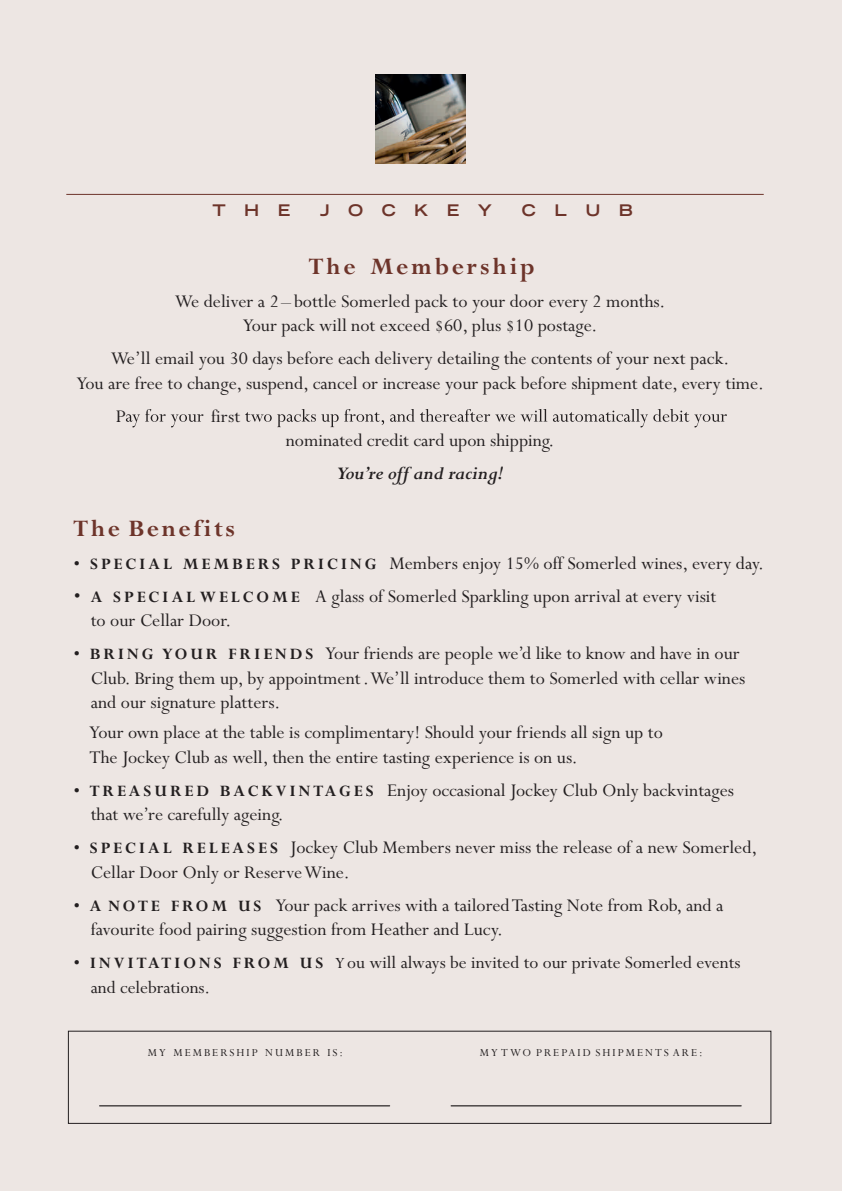
<style>
.page{position:relative;width:842px;height:1191px;background:#ede6e3}
.page>*{position:absolute;margin:0;border:0;box-sizing:border-box;transform-origin:0 0}
.t1{font:700 26px "Perpetua";letter-spacing:.105em;color:#6d342a}
.t2{font:20px/24.4px "Perpetua";color:#231f20}
.t3{font:italic 700 20px "Perpetua";color:#231f20}
.t4{font:19.6px/24.4px "Perpetua";color:#231f20}
.t5{font:700 expanded 16px "Trade Gothic LT";letter-spacing:1.15em;color:#6d342a}
.t6{font:12px "Perpetua";letter-spacing:.17em;color:#231f20}
.s1{font-weight:700;font-size:17.6px}
.s2{font-size:17.6px}
</style>
<div class="page">
<hr style="left:66px;top:194px;width:698px;height:1px;background:#6d342a">
<svg style="left:126px;top:409px;width:78px;height:18px"></svg>
<svg style="left:245px;top:409px;width:139px;height:18px"></svg>
<svg style="left:390px;top:409px;width:157px;height:13px"></svg>
<svg style="left:553px;top:409px;width:174px;height:18px"></svg>
<hr style="left:451px;top:1105px;width:290px;height:1px;background:#231f20">
<hr style="left:100px;top:1105px;width:290px;height:1px;background:#231f20">
<img style="left:376px;top:74px;width:90px;height:90px">
<p class="t5" style="left:212px;top:204px;width:79px">THE</p>
<p class="t5" style="left:320px;top:204px;width:173px">JOCKEY</p>
<p class="t5" style="left:522px;top:204px;width:113px">CLUB</p>
<h1 class="t1" style="left:309px;top:257px;width:228px">The Membership</h1>
<p class="t2" style="left:175px;top:291px;width:492px;text-align:center">We deliver a 2– bottle Somerled pack to your door every 2 months.<br>Your pack will not exceed $60, plus $10 postage.</p>
<p class="t2" style="left:76px;top:348px;width:689px;text-align:center">We’ll email you 30 days before each delivery detailing the contents of your next pack.<br>You are free to change, suspend, cancel or increase your pack before shipment date, every time.</p>
<p class="t2" style="left:116px;top:406px;width:11px">P</p>
<p class="t2" style="left:286px;top:430px;width:270px">nominated credit card upon shipping.</p>
<p class="t3" style="left:336px;top:466px;width:168px">You’re off and racing!</p>
<h1 class="t1" style="left:74px;top:519px;width:163px">The Benefits</h1>
<p class="t2" style="left:74px;top:553px;width:692px"><span class="s1">• S P E C I A L M E M B E R S P R I C I N G</span> Members enjoy 15% off Somerled wines, every day.</p>
<p class="t2" style="left:91px;top:586px;width:627px;text-indent:-17px">• <span class="s1">A S P E C I A L W E L C O M E</span> A glass of Somerled Sparkling upon arrival at every visit to our Cellar Door.</p>
<p class="t2" style="left:91px;top:643px;width:656px;text-indent:-17px"><span class="s1">• B R I N G YO U R F R I E N D S</span> Your friends are people we’d like to know and have in our<br>Club. Bring them up, by appointment.We’ll introduce them to Somerled with cellar wines and our signature platters.</p>
<p class="t2" style="left:89px;top:723px;width:575px">Your own place at the table is complimentary! Should your friends all sign up to<br>The Jockey Club as well, then the entire tasting experience is on us.</p>
<p class="t2" style="left:91px;top:780px;width:645px;text-indent:-17px"><span class="s1">• T R E A S U R E D B AC K V I N TAG E S</span> Enjoy occasional Jockey Club Only backvintages that we’re carefully ageing.</p>
<p class="t2" style="left:91px;top:838px;width:668px;text-indent:-17px"><span class="s1">• S P E C I A L R E L E A S E S</span> Jockey Club Members never miss the release of a new Somerled,<br>Cellar Door Only or Reserve Wine.</p>
<p class="t2" style="left:91px;top:895px;width:634px;text-indent:-17px"><span class="s1">• A N O T E F RO M U S</span> Your pack arrives with a tailored Tasting Note from Rob, and a favourite food pairing suggestion from Heather and Lucy.</p>
<p class="t4" style="left:91px;top:953px;width:651px;text-indent:-17px"><span class="s1">• I N V I TAT I O N S F RO M U S</span> <span class="s2">Y</span>ou will always be invited to our private Somerled events and celebrations.</p>
<p class="t2" style="left:211px;top:406px;width:31px">first</p>
<p class="t6" style="left:148px;top:1048px;width:197px">MY MEMBERSHIP NUMBER IS:</p>
<p class="t6" style="left:480px;top:1048px;width:224px">MY TWO PREPAID SHIPMENTS ARE:</p>
</div>
